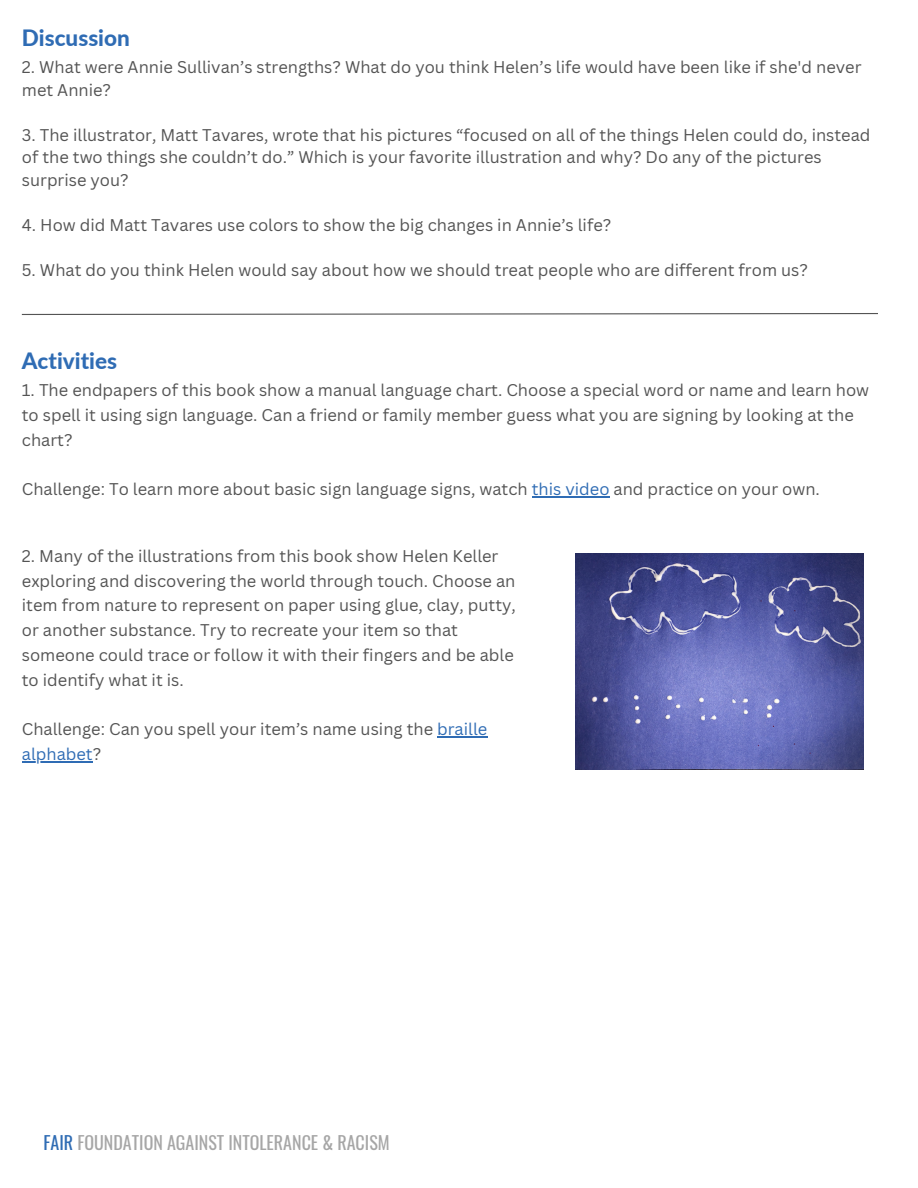
<style>
.page{position:relative;width:918px;height:1188px;background:#fff}
.page>*{position:absolute;margin:0;border:0;box-sizing:border-box;transform-origin:0 0}
.t1{font:800 22.5px "Lato";color:#2f6cb4}
.t2{font:18px "Oswald";color:#a6a6a6}
.t3{font:16.5px/24.8px "Canva Sans";color:#545454}
.s1{color:#2f6cb4}
</style>
<div class="page">
<svg style="left:21px;top:313px;width:857px;height:2px;background:#9e9e9e"></svg>
<img style="left:575px;top:553px;width:288px;height:216px">
<hr style="left:532px;top:496px;width:78px;height:1px;background:#2f6cb4">
<hr style="left:437px;top:736px;width:50px;height:1px;background:#2f6cb4">
<hr style="left:22px;top:761px;width:71px;height:1px;background:#2f6cb4">
<p class="t1" style="left:22px;top:24px;width:109px">Discussion</p>
<p class="t3" style="left:22px;top:56px;width:841px;line-height:22.5px">2. What were Annie Sullivan’s strengths? What do you think Helen’s life would have been like if she'd never met Annie?</p>
<p class="t3" style="left:22px;top:123px;width:850px;line-height:22.5px">3. The illustrator, Matt Tavares, wrote that his pictures “focused on all of the things Helen could do, instead of the two things she couldn’t do.” Which is your favorite illustration and why? Do any of the pictures surprise you?</p>
<p class="t3" style="left:22px;top:212px;width:591px">4. How did Matt Tavares use colors to show the big changes in Annie’s life?</p>
<p class="t3" style="left:22px;top:257px;width:788px">5. What do you think Helen would say about how we should treat people who are different from us?</p>
<p class="t1" style="left:22px;top:347px;width:97px">Activities</p>
<p class="t3" style="left:22px;top:377px;width:849px">1. The endpapers of this book show a manual language chart. Choose a special word or name and learn how to spell it using sign language. Can a friend or family member guess what you are signing by looking at the chart?</p>
<p class="t3" style="left:22px;top:476px;width:800px">Challenge: To learn more about basic sign language signs, watch <span class="s1">this video</span> and practice on your own.</p>
<p class="t3" style="left:22px;top:543px;width:496px">2. Many of the illustrations from this book show Helen Keller exploring and discovering the world through touch. Choose an item from nature to represent on paper using glue, clay, putty, or another substance. Try to recreate your item so that someone could trace or follow it with their fingers and be able to identify what it is.</p>
<p class="t3" style="left:22px;top:716px;width:467px">Challenge: Can you spell your item’s name using the <span class="s1">braille alphabet</span>?</p>
<p class="t2" style="left:44px;top:1129px;width:348px"><span class="s1">FAIR</span> FOUNDATION AGAINST INTOLERANCE &amp; RACISM</p>
</div>
